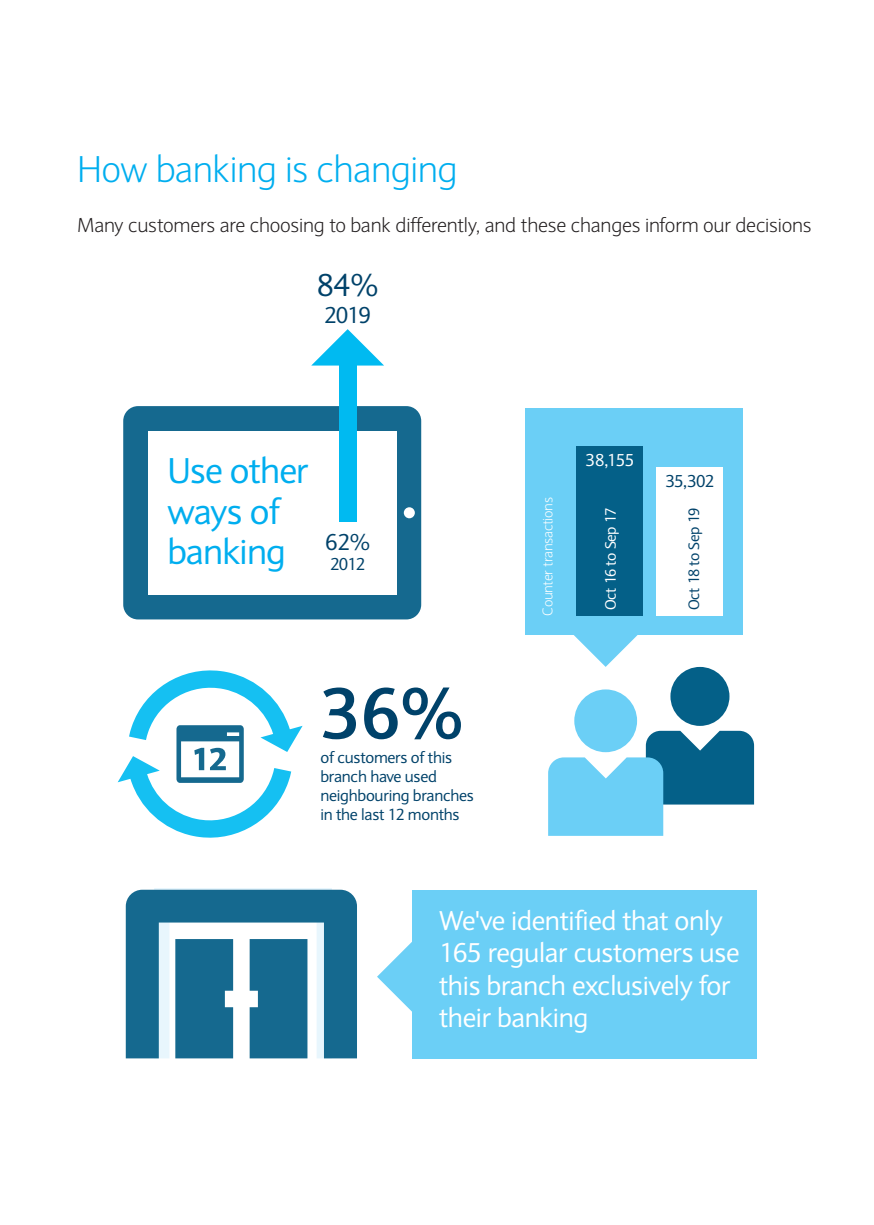
<style>
.page{position:relative;width:874px;height:1225px;background:#fff}
.page>*{position:absolute;margin:0;border:0;box-sizing:border-box;transform-origin:0 0}
.MAIN_HEADING{font:700 71px "Expert Sans";color:#00426a}
.MAIN_HEADING-2{font:300 36.6px "Expert Sans";letter-spacing:-.015em;color:#00aeef}
.MAIN_HEADING-3{font:35.2px/40.4px "Expert Sans";letter-spacing:-.02em;color:#00aeef}
.Intro_Text{font:31px "Expert Sans";color:#00426a}
.Intro_Text-2{font:26.8px/32px "Expert Sans";letter-spacing:-.01em;color:#fff}
.Intro_Text-3{font:22.6px "Expert Sans";letter-spacing:-.05em;color:#00426a}
.PAGE_INTRO_TEXT{font:300 19.8px "Expert Sans";letter-spacing:-.01em;color:#231f20}
.Intro_Text-4{font:17px "Expert Sans";letter-spacing:-.04em;color:#00426a}
.t1{font:17px "Expert Sans";color:#fff}
.Intro_Text-5{font:15.8px/19px "Expert Sans";letter-spacing:-.015em;color:#00426a}
.Intro_Text-6{font:14.8px "Expert Sans";letter-spacing:-.015em;color:#fff}
.Intro_Text-7{font:14.8px "Expert Sans";letter-spacing:-.015em;color:#00426a}
.Intro_Text-8{font:300 13.8px "Expert Sans";letter-spacing:-.015em;color:#fff}
</style>
<div class="page">
<div style="left:123px;top:406px;width:298px;height:213px;background:#15698f;border-radius:15px"></div>
<div style="left:148px;top:431px;width:248px;height:163px;background:#fff"></div>
<div style="left:403px;top:507px;width:11px;height:11px;background:#fff;border-radius:50%"></div>
<div style="left:339px;top:363px;width:17px;height:159px;background:#00baf1"></div>
<svg style="left:312px;top:329px;width:72px;height:36px"></svg>
<div style="left:670px;top:667px;width:59px;height:59px;background:#046088;border-radius:50%"></div>
<div style="left:574px;top:689px;width:62px;height:63px;background:#6bcff6;border-radius:50%"></div>
<svg style="left:548px;top:731px;width:205px;height:105px"></svg>
<div style="left:525px;top:408px;width:217px;height:226px;background:#6bcff6"></div>
<svg style="left:563px;top:634px;width:85px;height:33px"></svg>
<div style="left:656px;top:467px;width:67px;height:149px;background:#fff"></div>
<div style="left:576px;top:447px;width:67px;height:169px;background:#046088"></div>
<svg style="left:118px;top:670px;width:184px;height:168px"></svg>
<div style="left:154px;top:888px;width:178px;height:178px;border:15px solid #e8f6fd"></div>
<div style="left:412px;top:889px;width:344px;height:169px;background:#6bcff6"></div>
<svg style="left:377px;top:942px;width:35px;height:70px"></svg>
<svg style="left:126px;top:889px;width:231px;height:169px"></svg>
<p class="MAIN_HEADING-2" style="left:77px;top:147px;width:382px">How banking is changing</p>
<p class="PAGE_INTRO_TEXT" style="left:77px;top:213px;width:735px">Many customers are choosing to bank differently, and these changes inform our decisions</p>
<p class="Intro_Text" style="left:316px;top:265px;width:63px">84%</p>
<p class="Intro_Text-3" style="left:324px;top:301px;width:48px">2019</p>
<p class="MAIN_HEADING-3" style="left:167px;top:450px;width:142px">Use other ways of banking</p>
<p class="Intro_Text-3" style="left:325px;top:527px;width:46px">62%</p>
<p class="Intro_Text-4" style="left:330px;top:553px;width:37px">2012</p>
<p class="MAIN_HEADING" style="left:320px;top:666px;width:145px">36%</p>
<p class="Intro_Text-5" style="left:320px;top:747px;width:155px">of customers of this branch have used neighbouring branches in the last 12 months</p>
<p class="Intro_Text-8" style="left:539px;top:616px;width:120px;rotate:-90deg">Counter transactions</p>
<p class="t1" style="left:585px;top:450px;width:50px">38,155</p>
<p class="Intro_Text-6" style="left:601px;top:610px;width:104px;rotate:-90deg">Oct 16 to Sep 17</p>
<p class="Intro_Text-7" style="left:684px;top:610px;width:104px;rotate:-90deg">Oct 18 to Sep 19</p>
<p class="Intro_Text-4" style="left:665px;top:470px;width:50px">35,302</p>
<p class="Intro_Text-2" style="left:439px;top:904px;width:301px">We've identified that only<br>165 regular customers use this branch exclusively for their banking</p>
</div>
